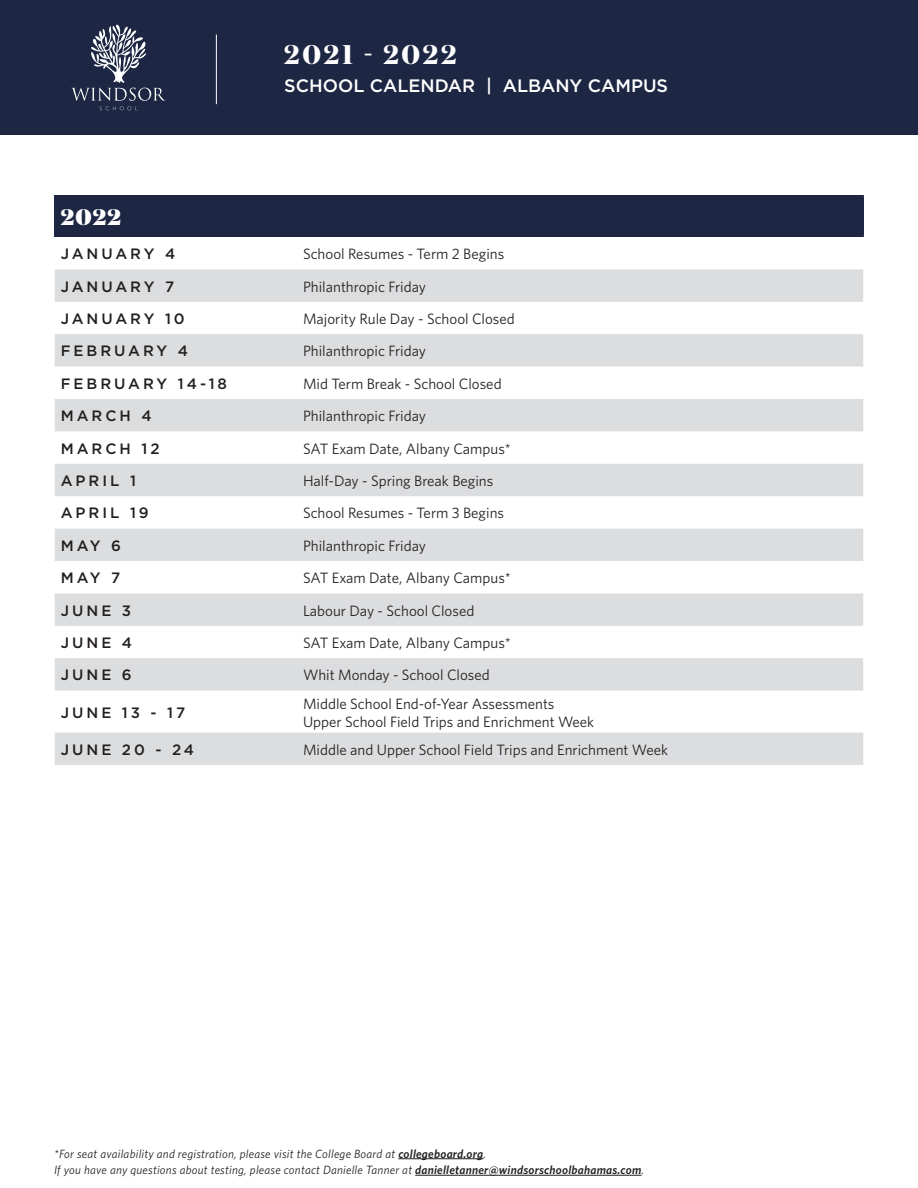
<style>
.page{position:relative;width:918px;height:1188px;background:#fff}
.page>*{position:absolute;margin:0;border:0;box-sizing:border-box;transform-origin:0 0}
.t1{font:700 27px "Domaine Display";letter-spacing:.1em;color:#fff}
.t2{font:900 22.5px "Domaine Display";color:#fff}
.t3{font:500 18px "Gotham";color:#fff}
.t4{font:15px "Whitney";color:#231f20}
.t5{font:500 15px "Gotham";letter-spacing:.2em;color:#231f20}
.t6{font:italic 12px/16.5px "Whitney";letter-spacing:.02em;color:#231f20}
.s1{font-weight:600}
</style>
<div class="page">
<div style="left:0;top:0;width:918px;height:135px;background:#1d2743"></div>
<svg style="left:71px;top:24px;width:95px;height:86px"></svg>
<hr style="left:216px;top:35px;width:1px;height:69px;background:#fff">
<hr style="left:398px;top:1158px;width:85px;height:1px;background:#231f20">
<hr style="left:415px;top:1175px;width:227px;height:1px;background:#231f20">
<div style="left:55px;top:196px;width:808px;height:40px;background:#1d2743"></div>
<svg style="left:55px;top:269px;width:808px;height:496px;fill:#dcdddf"></svg>
<hr style="left:54px;top:195px;width:243px;height:1px;background:#1d2743">
<hr style="left:54px;top:196px;width:2px;height:40px;background:#1d2743">
<hr style="left:297px;top:195px;width:567px;height:1px;background:#1d2743">
<hr style="left:862px;top:196px;width:2px;height:40px;background:#1d2743">
<hr style="left:54px;top:236px;width:243px;height:1px;background:#1d2743">
<hr style="left:297px;top:236px;width:567px;height:1px;background:#1d2743">
<p class="t1" style="left:284px;top:37px;width:174px">2021 - 2022</p>
<p class="t3" style="left:284px;top:74px;width:385px">SCHOOL CALENDAR | ALBANY CAMPUS</p>
<p class="t2" style="left:61px;top:202px;width:62px">2022</p>
<p class="t5" style="left:61px;top:244px;width:116px">JANUARY 4</p>
<p class="t4" style="left:303px;top:244px;width:203px">School Resumes - Term 2 Begins</p>
<p class="t5" style="left:61px;top:276px;width:115px">JANUARY 7</p>
<p class="t4" style="left:303px;top:276px;width:125px">Philanthropic Friday</p>
<p class="t5" style="left:61px;top:309px;width:126px">JANUARY 10</p>
<p class="t4" style="left:303px;top:309px;width:213px">Majority Rule Day - School Closed</p>
<p class="t5" style="left:61px;top:341px;width:129px">FEBRUARY 4</p>
<p class="t4" style="left:303px;top:341px;width:125px">Philanthropic Friday</p>
<p class="t5" style="left:61px;top:374px;width:168px">FEBRUARY 14-18</p>
<p class="t4" style="left:303px;top:374px;width:200px">Mid Term Break - School Closed</p>
<p class="t5" style="left:61px;top:406px;width:92px">MARCH 4</p>
<p class="t4" style="left:303px;top:406px;width:125px">Philanthropic Friday</p>
<p class="t5" style="left:61px;top:438px;width:100px">MARCH 12</p>
<p class="t4" style="left:303px;top:438px;width:210px">SAT Exam Date, Albany Campus*</p>
<p class="t5" style="left:61px;top:471px;width:77px">APRIL 1</p>
<p class="t4" style="left:303px;top:471px;width:192px">Half-Day - Spring Break Begins</p>
<p class="t5" style="left:61px;top:503px;width:90px">APRIL 19</p>
<p class="t4" style="left:303px;top:503px;width:203px">School Resumes - Term 3 Begins</p>
<p class="t5" style="left:61px;top:536px;width:62px">MAY 6</p>
<p class="t4" style="left:303px;top:536px;width:125px">Philanthropic Friday</p>
<p class="t5" style="left:61px;top:568px;width:61px">MAY 7</p>
<p class="t4" style="left:303px;top:568px;width:210px">SAT Exam Date, Albany Campus*</p>
<p class="t5" style="left:61px;top:600px;width:72px">JUNE 3</p>
<p class="t4" style="left:303px;top:600px;width:173px">Labour Day - School Closed</p>
<p class="t5" style="left:61px;top:633px;width:73px">JUNE 4</p>
<p class="t4" style="left:303px;top:633px;width:210px">SAT Exam Date, Albany Campus*</p>
<p class="t5" style="left:61px;top:665px;width:72px">JUNE 6</p>
<p class="t4" style="left:303px;top:665px;width:188px">Whit Monday - School Closed</p>
<p class="t5" style="left:61px;top:702px;width:126px">JUNE 13 - 17</p>
<p class="t4" style="left:303px;top:693px;width:253px">Middle School End-of-Year Assessments</p>
<p class="t4" style="left:303px;top:711px;width:293px">Upper School Field Trips and Enrichment Week</p>
<p class="t5" style="left:61px;top:740px;width:135px">JUNE 20 - 24</p>
<p class="t4" style="left:303px;top:740px;width:367px">Middle and Upper School Field Trips and Enrichment Week</p>
<p class="t6" style="left:54px;top:1145px;width:592px">*For seat availability and registration, please visit the College Board at <span class="s1">collegeboard.org</span>.<br>If you have any questions about testing, please contact Danielle Tanner at <span class="s1">danielletanner@windsorschoolbahamas.com</span>.</p>
</div>
